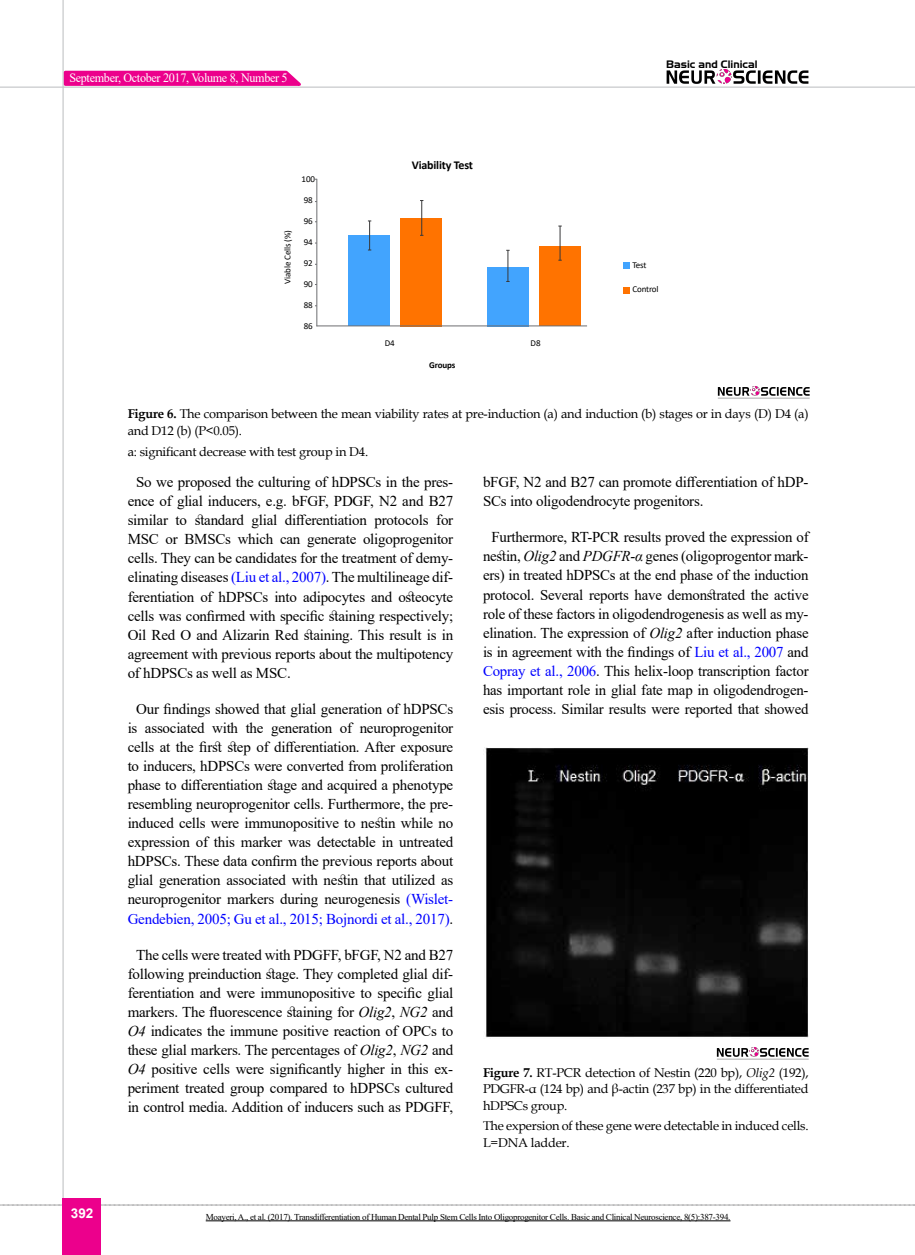
<style>
.page{position:relative;width:915px;height:1255px;background:#fff}
.page>*{position:absolute;margin:0;border:0;box-sizing:border-box;transform-origin:0 0}
.t1{font:15px/19px "Times New Roman";letter-spacing:-.015em;color:#000;text-align:center}
.t2{font:700 13.5px "Arial";color:#fff}
.t3{font:12.75px/16.5px "Book Antiqua";letter-spacing:-.015em;color:#000}
.t4{font:12.75px "Times New Roman";letter-spacing:-.025em;color:#fff;scale:.95 1}
.t5{font:700 12px "Calibri";letter-spacing:-.015em;color:#000}
.t6{font:10.5px "Aero Regular SWFTE";color:#000}
.t7{font:9px "Times New Roman";letter-spacing:-.03em;color:#000}
.t8{font:9px "Calibri";letter-spacing:-.015em;color:#000}
.t9{font:700 9px "Calibri";letter-spacing:-.015em;color:#000}
.s1{font-weight:700}
.s2{color:#00f}
.s3{font-style:italic}
</style>
<div class="page">
<svg style="left:0;top:1204px;width:915px;height:1px"></svg>
<hr style="left:62px;top:0;width:2px;height:1254px;background:#c2c4c6">
<hr style="left:0;top:87px;width:914px;height:1px;background:#c2c4c6">
<img style="left:666px;top:69px;width:142px;height:15px">
<div style="left:63px;top:1198px;width:38px;height:56px;background:#ec008c"></div>
<svg style="left:62px;top:69px;width:245px;height:18px;background:#ee32a2"></svg>
<img style="left:484px;top:747px;width:324px;height:291px">
<img style="left:716px;top:1047px;width:92px;height:13px">
<hr style="left:206px;top:1220px;width:524px;height:1px;background:#000">
<img style="left:717px;top:386px;width:92px;height:13px">
<div style="left:348px;top:235px;width:42px;height:91px;background:#42a4fe"></div>
<div style="left:486px;top:267px;width:42px;height:59px;background:#42a4fe"></div>
<div style="left:400px;top:218px;width:42px;height:108px;background:#ff7300"></div>
<div style="left:538px;top:246px;width:42px;height:80px;background:#ff7300"></div>
<svg style="left:368px;top:220px;width:3px;height:30px"></svg>
<hr style="left:507px;top:250px;width:1px;height:31px;background:#383839">
<hr style="left:421px;top:200px;width:1px;height:35px;background:#383839">
<hr style="left:559px;top:226px;width:1px;height:34px;background:#383839">
<hr style="left:316px;top:179px;width:1px;height:147px;background:#6d6e71">
<hr style="left:316px;top:325px;width:271px;height:1px;background:#6d6e71">
<div style="left:622px;top:262px;width:7px;height:7px;background:#42a4fe"></div>
<div style="left:622px;top:287px;width:7px;height:7px;background:#ff7300"></div>
<p class="t4" style="left:69px;top:69px;width:231px">September, October 2017, Volume 8, Number 5</p>
<p class="t8" style="left:281px;top:284px;width:55px;rotate:-90deg">Viable Cells (%)</p>
<p class="t8" style="left:301px;top:172px;width:15px">100</p>
<p class="t8" style="left:304px;top:193px;width:10px">98</p>
<p class="t8" style="left:304px;top:214px;width:10px">96</p>
<p class="t8" style="left:304px;top:235px;width:10px">94</p>
<p class="t8" style="left:304px;top:256px;width:10px">92</p>
<p class="t8" style="left:304px;top:277px;width:10px">90</p>
<p class="t8" style="left:304px;top:298px;width:10px">88</p>
<p class="t8" style="left:304px;top:319px;width:10px">86</p>
<p class="t5" style="left:411px;top:156px;width:63px">Viability Test</p>
<p class="t8" style="left:384px;top:337px;width:11px">D4</p>
<p class="t8" style="left:530px;top:337px;width:11px">D8</p>
<p class="t9" style="left:429px;top:359px;width:28px">Groups</p>
<p class="t6" style="left:666px;top:58px;width:93px">Basic and Clinical</p>
<p class="t8" style="left:632px;top:258px;width:16px">Test</p>
<p class="t8" style="left:632px;top:283px;width:28px">Control</p>
<p class="t3" style="left:128px;top:405px;width:682px"><span class="s1">Figure 6.</span> The comparison between the mean viability rates at pre-induction (a) and induction (b) stages or in days (D) D4 (a) and D12 (b) (P&lt;0.05).</p>
<p class="t3" style="left:128px;top:442px;width:242px">a: significant decrease with test group in D4.</p>
<p class="t2" style="left:71px;top:1203px;width:24px">392</p>
<p class="t1" style="left:128px;top:472px;width:327px;text-align:justify;text-indent:9px">So we proposed the culturing of hDPSCs in the pres&shy;ence of glial inducers, e.g. bFGF, PDGF, N2 and B27 similar to standard glial differentiation protocols for MSC or BMSCs which can generate oligoprogenitor cells. They can be candidates for the treatment of demy&shy;elinating diseases <span class="s2">(Liu et al., 2007)</span>. The multilineage dif&shy;ferentiation of hDPSCs into adipocytes and osteocyte cells was confirmed with specific staining respectively; Oil Red O and Alizarin Red staining. This result is in agreement with previous reports about the multipotency of hDPSCs as well as MSC.</p>
<p class="t1" style="left:128px;top:698px;width:327px">Our findings showed that glial generation of hDPSCs is associated with the generation of neuroprogenitor cells at the first step of differentiation. After exposure to inducers, hDPSCs were converted from proliferation phase to differentiation stage and acquired a phenotype resembling neuroprogenitor cells. Furthermore, the pre&shy;induced cells were immunopositive to nestin while no expression of this marker was detectable in untreated hDPSCs. These data confirm the previous reports about glial generation associated with nestin that utilized as neuroprogenitor markers during neurogenesis <span class="s2">(Wislet-Gendebien, 2005; Gu et al., 2015; Bojnordi et al., 2017)</span>.</p>
<p class="t1" style="left:128px;top:944px;width:327px">The cells were treated with PDGFF, bFGF, N2 and B27 following preinduction stage. They completed glial dif&shy;ferentiation and were immunopositive to specific glial markers. The fluorescence staining for <span class="s3">Olig2</span>, <span class="s3">NG2</span> and <span class="s3">O4</span> indicates the immune positive reaction of OPCs to these glial markers. The percentages of <span class="s3">Olig2</span>, <span class="s3">NG2</span> and <span class="s3">O4</span> positive cells were significantly higher in this ex&shy;periment treated group compared to hDPSCs cultured in control media. Addition of inducers such as PDGFF,</p>
<p class="t1" style="left:483px;top:472px;width:327px;text-align:left">bFGF, N2 and B27 can promote differentiation of hDP-<br>SCs into oligodendrocyte progenitors.</p>
<p class="t1" style="left:483px;top:527px;width:327px">Furthermore, RT-PCR results proved the expression of nestin, <span class="s3">Olig2</span> and <span class="s3">PDGFR-α</span> genes (oligoprogentor mark&shy;ers) in treated hDPSCs at the end phase of the induction protocol. Several reports have demonstrated the active role of these factors in oligodendrogenesis as well as my&shy;elination. The expression of <span class="s3">Olig2</span> after induction phase is in agreement with the findings of <span class="s2">Liu et al., 2007</span> and <span class="s2">Copray et al., 2006</span>. This helix-loop transcription factor has important role in glial fate map in oligodendrogen&shy;esis process. Similar results were reported that showed</p>
<p class="t3" style="left:483px;top:1063px;width:327px;text-align:justify"><span class="s1">Figure 7.</span> RT-PCR detection of Nestin (220 bp), <span class="s3">Olig2</span> (192), PDGFR-α (124 bp) and β-actin (237 bp) in the differentiated hDPSCs group.</p>
<p class="t3" style="left:483px;top:1117px;width:327px">The expersion of these gene were detectable in induced cells.<br>L=DNA ladder.</p>
<p class="t7" style="left:206px;top:1210px;width:526px">Moayeri, A., et al. (2017). Transdifferentiation of Human Dental Pulp Stem Cells Into Oligoprogenitor Cells. Basic and Clinical Neuroscience, 8(5):387-394.</p>
</div>
